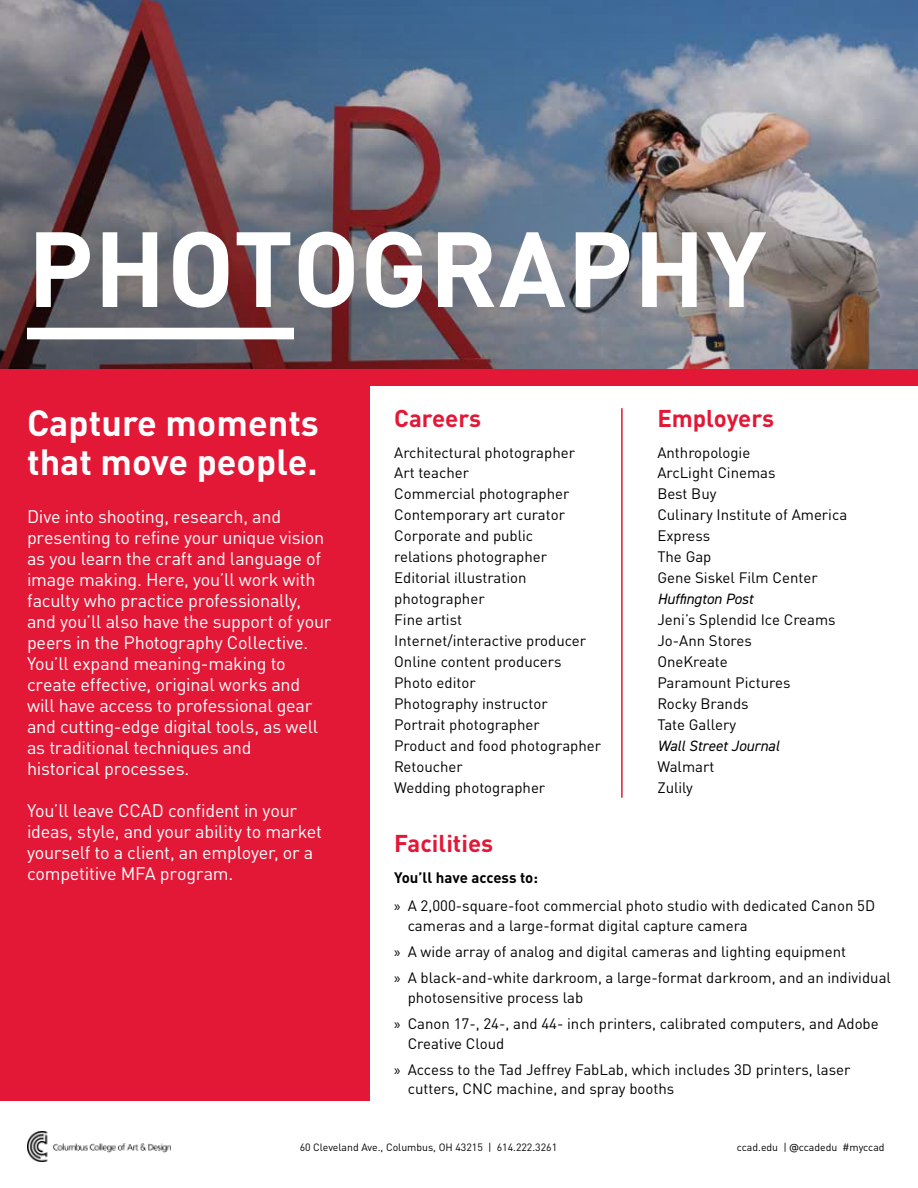
<style>
.page{position:relative;width:918px;height:1188px;background:#fff}
.page>*{position:absolute;margin:0;border:0;box-sizing:border-box;transform-origin:0 0}
.t1{font:700 105px "DINOT";letter-spacing:.01em;color:#fff}
.t2{font:700 36px/39px "DINOT";color:#fff}
.t3{font:700 24px "DINOT";color:#e31837}
.t4{font:18px/21px "DINOT";letter-spacing:-.015em;color:#fff}
.t5{font:15px/21px "DINOT";color:#000}
.t6{font:15px/26.2px "DINOT";color:#000101}
.t7{font:italic 15px "DIN2014";color:#000}
.t8{font:10.5px "DINOT";color:#000101}
.s1{font-weight:700}
.s2{font-family:"Myriad Pro"}
.s3{font-family:"DIN2014"}
</style>
<div class="page">
<div style="left:0;top:368px;width:918px;height:733px;background:#e31837"></div>
<div style="left:370px;top:387px;width:548px;height:801px;background:#fff"></div>
<img style="left:0;top:0;width:918px;height:368px">
<div style="left:27px;top:328px;width:267px;height:11px;background:#fff"></div>
<hr style="left:621px;top:408px;width:2px;height:390px;background:#e31837">
<img style="left:27px;top:1131px;width:143px;height:30px">
<h1 class="t1" style="left:28px;top:200px;width:740px">PHOTOGRAPHY</h1>
<h2 class="t2" style="left:27px;top:402px;width:293px">Capture moments that move people.</h2>
<p class="t4" style="left:27px;top:505px;width:306px">Dive into shooting, research, and presenting to refine your unique vision as you learn the craft and language of image making. Here, you’ll work with faculty who practice professionally, and you’ll also have the support of your peers in the Photography Collective.<br>You’ll expand meaning-making to create effective, original works and will have access to professional gear and cutting-edge digital tools, as well as traditional techniques and<br>historical processes.</p>
<p class="t4" style="left:27px;top:799px;width:297px">You’ll leave CCAD confident in your ideas, style, and your ability to market yourself to a client, an employer, or a competitive MFA program.</p>
<h3 class="t3" style="left:394px;top:402px;width:88px">Careers</h3>
<p class="t5" style="left:394px;top:442px;width:208px">Architectural photographer<br>Art teacher<br>Commercial photographer<br>Contemporary art curator<br>Corporate and public<br>relations photographer<br>Editorial illustration photographer<br>Fine artist<br>Internet/interactive producer<br>Online content producers<br>Photo editor<br>Photography instructor<br>Portrait photographer<br>Product and food photographer<br>Retoucher<br>Wedding photographer</p>
<h3 class="t3" style="left:657px;top:402px;width:118px">Employers</h3>
<p class="t5" style="left:657px;top:442px;width:191px">Anthropologie<br>ArcLight Cinemas<br>Best Buy<br>Culinary Institute of America<br>Express<br>The Gap<br>Gene Siskel Film Center</p>
<p class="t7" style="left:657px;top:590px;width:97px">Huffington Post</p>
<p class="t5" style="left:657px;top:609px;width:180px">Jeni’s Splendid Ice Creams<br>Jo-Ann Stores<br>OneKreate<br>Paramount Pictures<br>Rocky Brands<br>Tate Gallery</p>
<p class="t7" style="left:657px;top:737px;width:124px">Wall Street Journal</p>
<p class="t5" style="left:657px;top:756px;width:59px">Walmart<br>Zulily</p>
<h3 class="t3" style="left:394px;top:827px;width:100px">Facilities</h3>
<p class="t6" style="left:394px;top:863px;width:482px;line-height:28.3px"><span class="s1">You’ll have access to:<br></span><span class="s2">»</span> A 2,000-square-foot commercial photo studio with dedicated Canon 5D</p>
<p class="t6" style="left:394px;top:912px;width:498px;text-indent:14px">cameras and a large-format digital capture camera<br><span class="s2">»</span> A wide array of analog and digital cameras and lighting equipment<br><span class="s2">»</span> A black-and-white darkroom, a large-format darkroom, and an individual</p>
<p class="t6" style="left:394px;top:984px;width:486px;text-indent:14px">photosensitive process lab<br><span class="s2">»</span> Canon 17-, 24-, and 44- inch printers, calibrated computers, and Adobe</p>
<p class="t6" style="left:394px;top:1030px;width:458px;text-indent:14px">Creative Cloud<br><span class="s2">»</span> Access to the Tad Jeffrey FabLab, which includes 3D printers, laser</p>
<p class="t6" style="left:408px;top:1076px;width:268px">cutters, CNC machine, and spray booths</p>
<p class="t8" style="left:300px;top:1141px;width:259px">60 Cleveland Ave., Columbus, OH 43215 | 614.222.3261</p>
<p class="t8" style="left:737px;top:1141px;width:149px">ccad.edu | <span class="s3">@</span>ccadedu #myccad</p>
</div>
